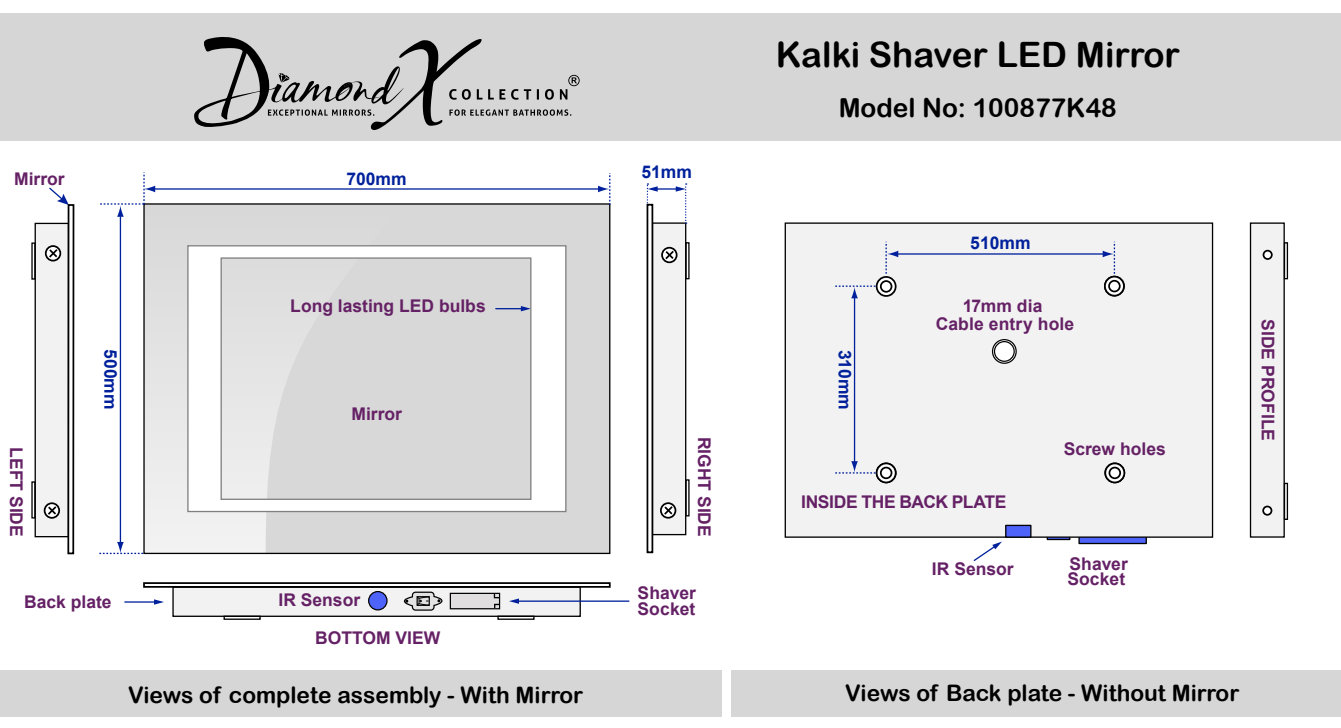
<style>
.page{position:relative;width:1341px;height:728px;background:#fff}
.page>*{position:absolute;margin:0;border:0;box-sizing:border-box;transform-origin:0 0}
.t1{font:35px "Arial Rounded MT Bold";color:#000}
.t2{font:26.25px "Arial Rounded MT Bold";color:#000}
.t3{font:22.75px "Arial Rounded MT Bold";color:#000}
.t4{font:700 17.5px/15.8px "Arial";color:#652165}
.t5{font:700 17.5px "Arial";color:#00219b}
.t6{font:700 17.5px "Arial";letter-spacing:-.025em;color:#652165}
</style>
<div class="page">
<div style="left:1078px;top:532px;width:69px;height:12px;background:#4e63f9;border:1px solid #000"></div>
<svg style="left:1047px;top:538px;width:23px;height:2px"></svg>
<div style="left:172px;top:586px;width:409px;height:31px;background:#f2f2f2;border:1px solid #000"></div>
<div style="left:224px;top:616px;width:37px;height:4px;border:1px solid #000"></div>
<div style="left:497px;top:616px;width:38px;height:4px;border:1px solid #000"></div>
<svg style="left:143px;top:582px;width:468px;height:6px"></svg>
<svg style="left:368px;top:591px;width:20px;height:20px"></svg>
<hr style="left:125px;top:601px;width:31px;height:2px;background:#00219b">
<svg style="left:154px;top:599px;width:10px;height:6px"></svg>
<div style="left:144px;top:204px;width:466px;height:349px;background:#d8d8d8"></div>
<svg style="left:145px;top:343px;width:121px;height:209px"></svg>
<div style="left:1250px;top:222px;width:35px;height:316px;background:#f2f2f2;border:1px solid #000"></div>
<div style="left:785px;top:222px;width:428px;height:316px;background:#f2f2f2;border:1px solid #000"></div>
<div style="left:35px;top:223px;width:34px;height:314px;background:#f2f2f2;border:1px solid #000"></div>
<div style="left:652px;top:222px;width:34px;height:313px;background:#f2f2f2;border:1px solid #000"></div>
<div style="left:0;top:13px;width:1341px;height:128px;background:#d6d6d6"></div>
<svg style="left:877px;top:277px;width:19px;height:19px"></svg>
<div style="left:876px;top:276px;width:21px;height:21px;border:2px solid #000;border-radius:50%"></div>
<div style="left:881px;top:281px;width:11px;height:11px;background:#fff;border-radius:50%"></div>
<div style="left:880px;top:280px;width:12px;height:13px;border:2px solid #000;border-radius:50%"></div>
<hr style="left:854px;top:296px;width:1px;height:167px;background:#00219b">
<svg style="left:835px;top:461px;width:42px;height:13px"></svg>
<svg style="left:835px;top:286px;width:42px;height:12px"></svg>
<svg style="left:993px;top:340px;width:23px;height:23px"></svg>
<div style="left:992px;top:339px;width:25px;height:25px;border:1px solid #000;border-radius:50%"></div>
<div style="left:995px;top:342px;width:19px;height:19px;background:#fff;border-radius:50%"></div>
<div style="left:994px;top:341px;width:21px;height:21px;border:1px solid #000;border-radius:50%"></div>
<hr style="left:896px;top:253px;width:209px;height:2px;background:#00219b">
<svg style="left:886px;top:242px;width:12px;height:32px"></svg>
<svg style="left:1103px;top:242px;width:12px;height:32px"></svg>
<hr style="left:153px;top:188px;width:447px;height:2px;background:#00219b">
<svg style="left:598px;top:173px;width:12px;height:32px"></svg>
<hr style="left:120px;top:215px;width:1px;height:329px;background:#00219b">
<svg style="left:99px;top:542px;width:45px;height:12px"></svg>
<svg style="left:100px;top:172px;width:55px;height:45px"></svg>
<svg style="left:49px;top:187px;width:20px;height:18px"></svg>
<div style="left:31px;top:242px;width:5px;height:38px;border:1px solid #000"></div>
<div style="left:31px;top:481px;width:5px;height:38px;border:1px solid #000"></div>
<div style="left:67px;top:204px;width:7px;height:350px;border:2px solid #000"></div>
<div style="left:685px;top:242px;width:5px;height:37px;border:1px solid #000"></div>
<div style="left:685px;top:479px;width:5px;height:37px;border:1px solid #000"></div>
<div style="left:1284px;top:242px;width:4px;height:37px;border:1px solid #000"></div>
<div style="left:1284px;top:483px;width:4px;height:37px;border:1px solid #000"></div>
<svg style="left:647px;top:206px;width:6px;height:347px"></svg>
<div style="left:45px;top:245px;width:16px;height:17px;border:2px solid #000;border-radius:50%"></div>
<svg style="left:47px;top:247px;width:12px;height:12px"></svg>
<div style="left:44px;top:502px;width:16px;height:17px;border:2px solid #000;border-radius:50%"></div>
<svg style="left:46px;top:504px;width:12px;height:13px"></svg>
<div style="left:661px;top:247px;width:17px;height:16px;border:2px solid #000;border-radius:50%"></div>
<svg style="left:663px;top:249px;width:13px;height:12px"></svg>
<div style="left:660px;top:502px;width:16px;height:17px;border:2px solid #000;border-radius:50%"></div>
<svg style="left:662px;top:504px;width:13px;height:13px"></svg>
<div style="left:1264px;top:251px;width:8px;height:8px;background:#fff;border-radius:50%"></div>
<div style="left:1263px;top:250px;width:10px;height:10px;border:2px solid #000;border-radius:50%"></div>
<div style="left:1263px;top:506px;width:9px;height:9px;background:#fff;border-radius:50%"></div>
<div style="left:1262px;top:506px;width:10px;height:10px;border:2px solid #000;border-radius:50%"></div>
<svg style="left:1105px;top:277px;width:19px;height:19px"></svg>
<div style="left:1104px;top:276px;width:21px;height:21px;border:2px solid #000;border-radius:50%"></div>
<div style="left:1109px;top:281px;width:11px;height:10px;background:#fff;border-radius:50%"></div>
<div style="left:1108px;top:280px;width:13px;height:12px;border:2px solid #000;border-radius:50%"></div>
<svg style="left:877px;top:463px;width:19px;height:19px"></svg>
<div style="left:876px;top:463px;width:21px;height:20px;border:2px solid #000;border-radius:50%"></div>
<div style="left:881px;top:468px;width:11px;height:10px;background:#fff;border-radius:50%"></div>
<div style="left:880px;top:467px;width:12px;height:12px;border:2px solid #000;border-radius:50%"></div>
<svg style="left:1105px;top:463px;width:19px;height:19px"></svg>
<div style="left:1104px;top:463px;width:21px;height:20px;border:2px solid #000;border-radius:50%"></div>
<div style="left:1109px;top:468px;width:11px;height:10px;background:#fff;border-radius:50%"></div>
<div style="left:1109px;top:467px;width:12px;height:12px;border:2px solid #000;border-radius:50%"></div>
<div style="left:731px;top:670px;width:610px;height:47px;background:#d6d6d6"></div>
<div style="left:0;top:670px;width:722px;height:47px;background:#d6d6d6"></div>
<div style="left:1005px;top:525px;width:27px;height:13px;background:#4e63f9;border:1px solid #000"></div>
<svg style="left:973px;top:542px;width:29px;height:19px"></svg>
<hr style="left:656px;top:188px;width:22px;height:2px;background:#00219b">
<svg style="left:647px;top:183px;width:11px;height:23px"></svg>
<svg style="left:676px;top:183px;width:11px;height:41px"></svg>
<svg style="left:187px;top:245px;width:380px;height:268px"></svg>
<div style="left:450px;top:593px;width:50px;height:16px;background:#e0dede;border:1px solid #000"></div>
<svg style="left:493px;top:592px;width:8px;height:18px"></svg>
<svg style="left:403px;top:591px;width:40px;height:20px"></svg>
<hr style="left:517px;top:601px;width:112px;height:1px;background:#00219b">
<svg style="left:509px;top:598px;width:10px;height:6px"></svg>
<svg style="left:194px;top:37px;width:386px;height:93px"></svg>
<h1 class="t1" style="left:776px;top:33px;width:406px">Kalki Shaver LED Mirror</h1>
<p class="t4" style="left:14px;top:171px;width:52px">Mirror</p>
<p class="t5" style="left:346px;top:166px;width:62px">700mm</p>
<p class="t5" style="left:123px;top:349px;width:62px;rotate:90deg">500mm</p>
<p class="t4" style="left:290px;top:298px;width:197px">Long lasting LED bulbs</p>
<p class="t4" style="left:351px;top:407px;width:52px">Mirror</p>
<p class="t5" style="left:641px;top:159px;width:52px">51mm</p>
<p class="t4" style="left:24px;top:447px;width:91px;rotate:90deg">LEFT SIDE</p>
<p class="t4" style="left:712px;top:437px;width:102px;rotate:90deg">RIGHT SIDE</p>
<p class="t4" style="left:24px;top:594px;width:89px">Back plate</p>
<p class="t4" style="left:279px;top:593px;width:83px">IR Sensor</p>
<p class="t4" style="left:315px;top:630px;width:127px">BOTTOM VIEW</p>
<p class="t4" style="left:638px;top:586px;width:60px">Shaver<br>Socket</p>
<h2 class="t2" style="left:839px;top:92px;width:280px">Model No: 100877K48</h2>
<p class="t5" style="left:970px;top:231px;width:62px">510mm</p>
<p class="t5" style="left:857px;top:350px;width:62px;rotate:90deg">310mm</p>
<p class="t4" style="left:936px;top:297px;width:140px;line-height:17.5px;text-align:center">17mm dia<br>Cable entry hole</p>
<p class="t4" style="left:1064px;top:441px;width:104px">Screw holes</p>
<p class="t6" style="left:801px;top:489px;width:207px">INSIDE THE BACK PLATE</p>
<p class="t4" style="left:932px;top:562px;width:83px">IR Sensor</p>
<p class="t4" style="left:1067px;top:556px;width:62px">Shaver<br>Socket</p>
<h3 class="t3" style="left:128px;top:681px;width:457px">Views of complete assembly - With Mirror</h3>
<h3 class="t3" style="left:845px;top:679px;width:396px">Views of Back plate - Without Mirror</h3>
<p class="t4" style="left:1275px;top:319px;width:123px;rotate:90deg">SIDE PROFILE</p>
</div>
